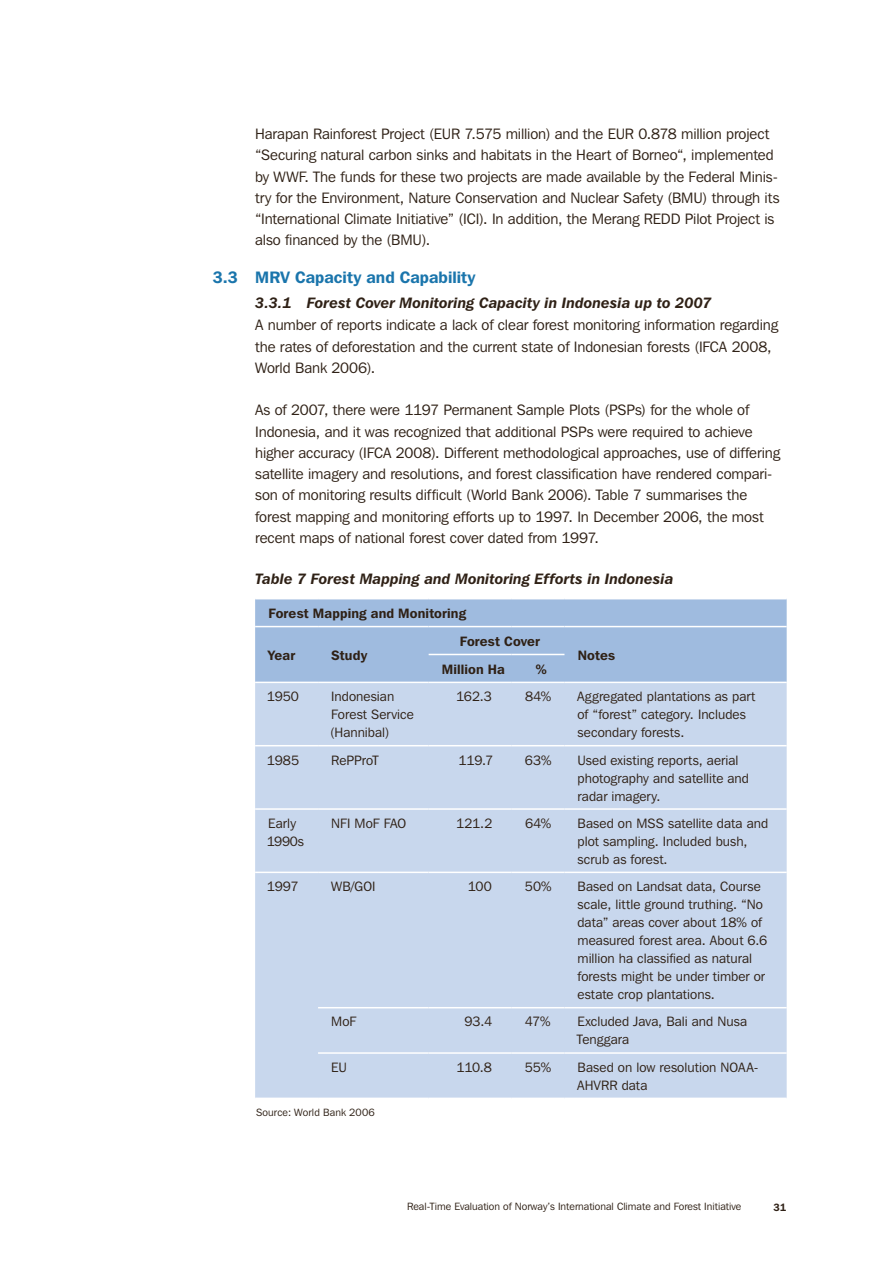
<style>
.page{position:relative;width:893px;height:1263px;background:#fff}
.page>*{position:absolute;margin:0;border:0;box-sizing:border-box;transform-origin:0 0}
.t1{font:600 16.5px "Franklin Gothic IT Cby BT";color:#1a75ac}
.t2{font:15px/21.3px "Franklin Gothic IT Cby BT";letter-spacing:-.005em;color:#2f2116}
.t3{font:italic 600 15px "Franklin Gothic IT Cby BT";letter-spacing:.005em;color:#2f2116}
.t4{font:13.5px/18px "Franklin Gothic IT Cby BT";letter-spacing:.005em;color:#2f2116}
.t5{font:600 13.5px "Franklin Gothic IT Cby BT";letter-spacing:.01em;color:#2f2116}
.t6{font:10.5px "Franklin Gothic IT Cby BT";color:#2f2116}
.t7{font:600 10.5px "Franklin Gothic IT Cby BT";color:#2f2116}
</style>
<div class="page">
<div style="left:255px;top:599px;width:532px;height:83px;background:#9fbbdf"></div>
<div style="left:255px;top:683px;width:532px;height:414px;background:#c8d7ed"></div>
<hr style="left:255px;top:626px;width:63px;height:1px;background:#fff">
<hr style="left:318px;top:626px;width:111px;height:1px;background:#fff">
<hr style="left:429px;top:626px;width:83px;height:1px;background:#fff">
<hr style="left:512px;top:626px;width:52px;height:1px;background:#fff">
<hr style="left:564px;top:626px;width:223px;height:1px;background:#fff">
<hr style="left:429px;top:654px;width:83px;height:1px;background:#fff">
<hr style="left:512px;top:654px;width:52px;height:1px;background:#fff">
<hr style="left:255px;top:745px;width:63px;height:1px;background:#fff">
<hr style="left:318px;top:745px;width:111px;height:1px;background:#fff">
<hr style="left:429px;top:745px;width:83px;height:1px;background:#fff">
<hr style="left:512px;top:745px;width:52px;height:1px;background:#fff">
<hr style="left:564px;top:745px;width:223px;height:1px;background:#fff">
<hr style="left:255px;top:808px;width:63px;height:2px;background:#fff">
<hr style="left:318px;top:808px;width:111px;height:2px;background:#fff">
<hr style="left:429px;top:808px;width:83px;height:2px;background:#fff">
<hr style="left:512px;top:808px;width:52px;height:2px;background:#fff">
<hr style="left:564px;top:808px;width:223px;height:2px;background:#fff">
<hr style="left:255px;top:872px;width:63px;height:1px;background:#fff">
<hr style="left:318px;top:872px;width:111px;height:1px;background:#fff">
<hr style="left:429px;top:872px;width:83px;height:1px;background:#fff">
<hr style="left:512px;top:872px;width:52px;height:1px;background:#fff">
<hr style="left:564px;top:872px;width:223px;height:1px;background:#fff">
<hr style="left:318px;top:1007px;width:111px;height:1px;background:#fff">
<hr style="left:429px;top:1007px;width:83px;height:1px;background:#fff">
<hr style="left:512px;top:1007px;width:52px;height:1px;background:#fff">
<hr style="left:564px;top:1007px;width:223px;height:1px;background:#fff">
<hr style="left:318px;top:1052px;width:111px;height:2px;background:#fff">
<hr style="left:429px;top:1052px;width:83px;height:2px;background:#fff">
<hr style="left:512px;top:1052px;width:52px;height:2px;background:#fff">
<hr style="left:564px;top:1052px;width:223px;height:2px;background:#fff">
<p class="t2" style="left:255px;top:123px;width:526px">Harapan Rainforest Project (EUR 7.575 million) and the EUR 0.878 million project “Securing natural carbon sinks and habitats in the Heart of Borneo“, implemented by WWF. The funds for these two projects are made available by the Federal Minis&shy;try for the Environment, Nature Conservation and Nuclear Safety (BMU) through its “International Climate Initiative” (ICI). In addition, the Merang REDD Pilot Project is also financed by the (BMU).</p>
<p class="t1" style="left:213px;top:267px;width:264px">3.3 MRV Capacity and Capability</p>
<p class="t3" style="left:255px;top:293px;width:458px">3.3.1 Forest Cover Monitoring Capacity in Indonesia up to 2007</p>
<p class="t2" style="left:255px;top:314px;width:524px">A number of reports indicate a lack of clear forest monitoring information regarding the rates of deforestation and the current state of Indonesian forests (IFCA 2008,<br>World Bank 2006).</p>
<p class="t2" style="left:255px;top:399px;width:526px">As of 2007, there were 1197 Permanent Sample Plots (PSPs) for the whole of Indonesia, and it was recognized that additional PSPs were required to achieve higher accuracy (IFCA 2008). Different methodological approaches, use of differing satellite imagery and resolutions, and forest classification have rendered compari&shy;son of monitoring results difficult (World Bank 2006). Table 7 summarises the forest mapping and monitoring efforts up to 1997. In December 2006, the most recent maps of national forest cover dated from 1997.</p>
<p class="t3" style="left:255px;top:570px;width:420px">Table 7 Forest Mapping and Monitoring Efforts in Indonesia</p>
<p class="t5" style="left:268px;top:605px;width:199px">Forest Mapping and Monitoring</p>
<p class="t5" style="left:268px;top:647px;width:29px">Year</p>
<p class="t5" style="left:331px;top:647px;width:38px">Study</p>
<p class="t5" style="left:460px;top:633px;width:82px">Forest Cover</p>
<p class="t5" style="left:578px;top:647px;width:39px">Notes</p>
<p class="t5" style="left:442px;top:661px;width:64px">Million Ha</p>
<p class="t5" style="left:536px;top:661px;width:12px">%</p>
<p class="t4" style="left:267px;top:687px;width:34px">1950</p>
<p class="t4" style="left:330px;top:687px;width:85px">Indonesian<br>Forest Service (Hannibal)</p>
<p class="t4" style="left:456px;top:687px;width:37px">162.3</p>
<p class="t4" style="left:525px;top:687px;width:28px">84%</p>
<p class="t4" style="left:577px;top:687px;width:180px">Aggregated plantations as part of “forest” category. Includes secondary forests.</p>
<p class="t4" style="left:267px;top:751px;width:34px">1985</p>
<p class="t4" style="left:331px;top:751px;width:49px">RePProT</p>
<p class="t4" style="left:458px;top:751px;width:36px">119.7</p>
<p class="t4" style="left:525px;top:751px;width:28px">63%</p>
<p class="t4" style="left:577px;top:751px;width:173px">Used existing reports, aerial photography and satellite and radar imagery.</p>
<p class="t4" style="left:267px;top:814px;width:39px">Early<br>1990s</p>
<p class="t4" style="left:331px;top:814px;width:77px">NFI MoF FAO</p>
<p class="t4" style="left:456px;top:814px;width:38px">121.2</p>
<p class="t4" style="left:525px;top:814px;width:28px">64%</p>
<p class="t4" style="left:578px;top:814px;width:192px">Based on MSS satellite data and plot sampling. Included bush, scrub as forest.</p>
<p class="t4" style="left:267px;top:877px;width:33px">1997</p>
<p class="t4" style="left:331px;top:877px;width:46px">WB/GOI</p>
<p class="t4" style="left:468px;top:877px;width:26px">100</p>
<p class="t4" style="left:525px;top:877px;width:28px">50%</p>
<p class="t4" style="left:577px;top:877px;width:191px">Based on Landsat data, Course scale, little ground truthing. “No data” areas cover about 18% of measured forest area. About 6.6 million ha classified as natural forests might be under timber or estate crop plantations.</p>
<p class="t4" style="left:331px;top:1012px;width:27px">MoF</p>
<p class="t4" style="left:464px;top:1012px;width:29px">93.4</p>
<p class="t4" style="left:525px;top:1012px;width:27px">47%</p>
<p class="t4" style="left:577px;top:1012px;width:172px">Excluded Java, Bali and Nusa<br>Tenggara</p>
<p class="t4" style="left:331px;top:1058px;width:17px">EU</p>
<p class="t4" style="left:456px;top:1058px;width:37px">110.8</p>
<p class="t4" style="left:525px;top:1058px;width:28px">55%</p>
<p class="t4" style="left:577px;top:1058px;width:183px">Based on low resolution NOAA-<br>AHVRR data</p>
<p class="t6" style="left:256px;top:1105px;width:120px">Source: World Bank 2006</p>
<p class="t6" style="left:407px;top:1200px;width:336px">Real-Time Evaluation of Norway’s International Climate and Forest Initiative</p>
<p class="t7" style="left:774px;top:1200px;width:14px">31</p>
</div>
